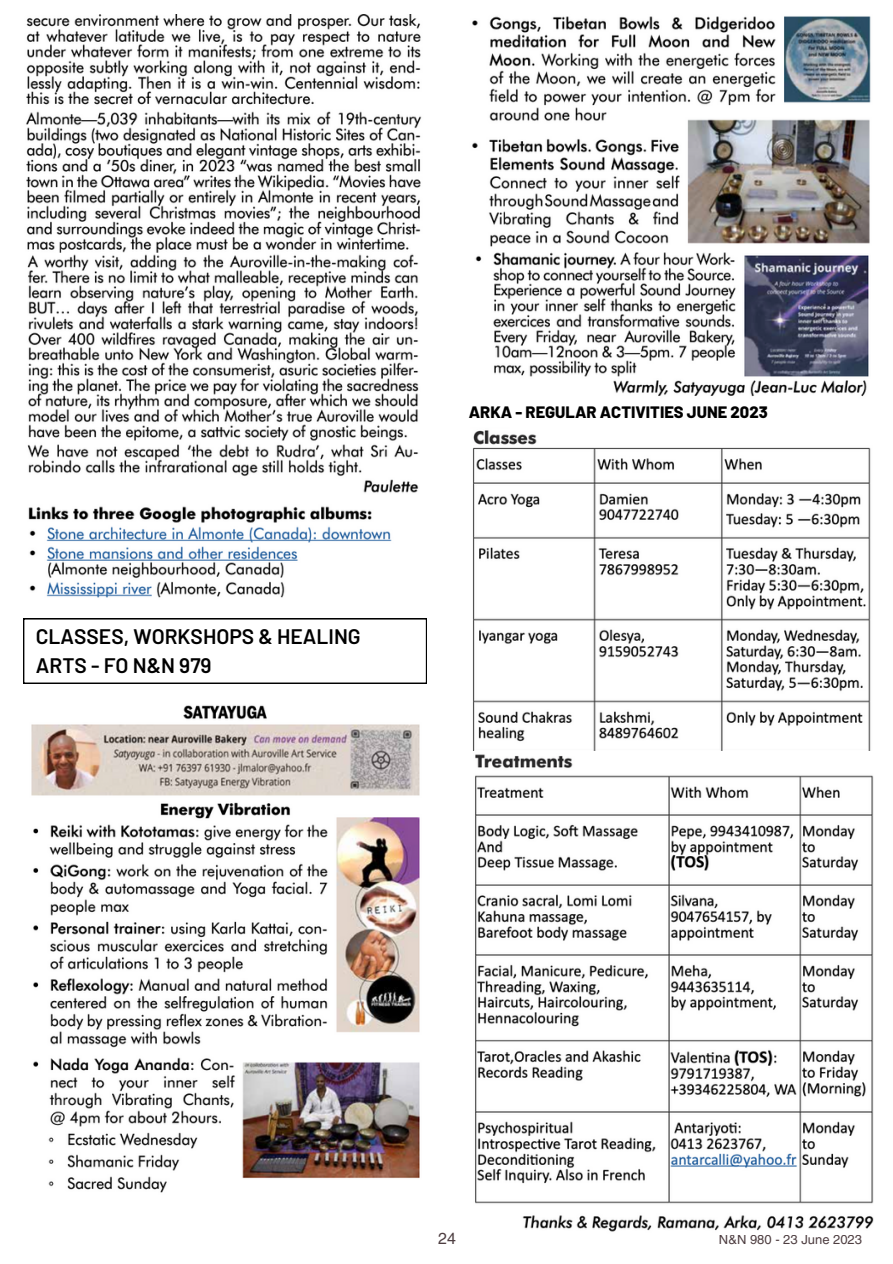
<style>
.page{position:relative;width:893px;height:1264px;background:#fff}
.page>*{position:absolute;margin:0;border:0;box-sizing:border-box;transform-origin:0 0}
.t1{font:600 21px/29.2px "Barlow";color:#000}
.t2{font:800 16.5px "Barlow";color:#000}
.t3{font:16.05px "Helvetica LT Pro";color:#4e3e41}
.t4{font:13.05px "Helvetica LT Pro";color:#4e3e41}
</style>
<div class="page">
<svg style="left:23px;top:618px;width:404px;height:65px"></svg>
<img style="left:26px;top:15px;width:396px;height:583px">
<img style="left:31px;top:705px;width:389px;height:488px">
<img style="left:472px;top:16px;width:399px;height:381px">
<img style="left:472px;top:430px;width:399px;height:321px">
<img style="left:475px;top:754px;width:398px;height:478px">
<p class="t1" style="left:36px;top:621px;width:326px">CLASSES, WORKSHOPS &amp; HEALING<br>ARTS - FO N&amp;N 979</p>
<p class="t2" style="left:469px;top:401px;width:300px">ARKA - REGULAR ACTIVITIES JUNE 2023</p>
<p class="t3" style="left:438px;top:1232px;width:19px">24</p>
<p class="t4" style="left:718px;top:1234px;width:145px">N&amp;N 980 - 23 June 2023</p>
</div>
